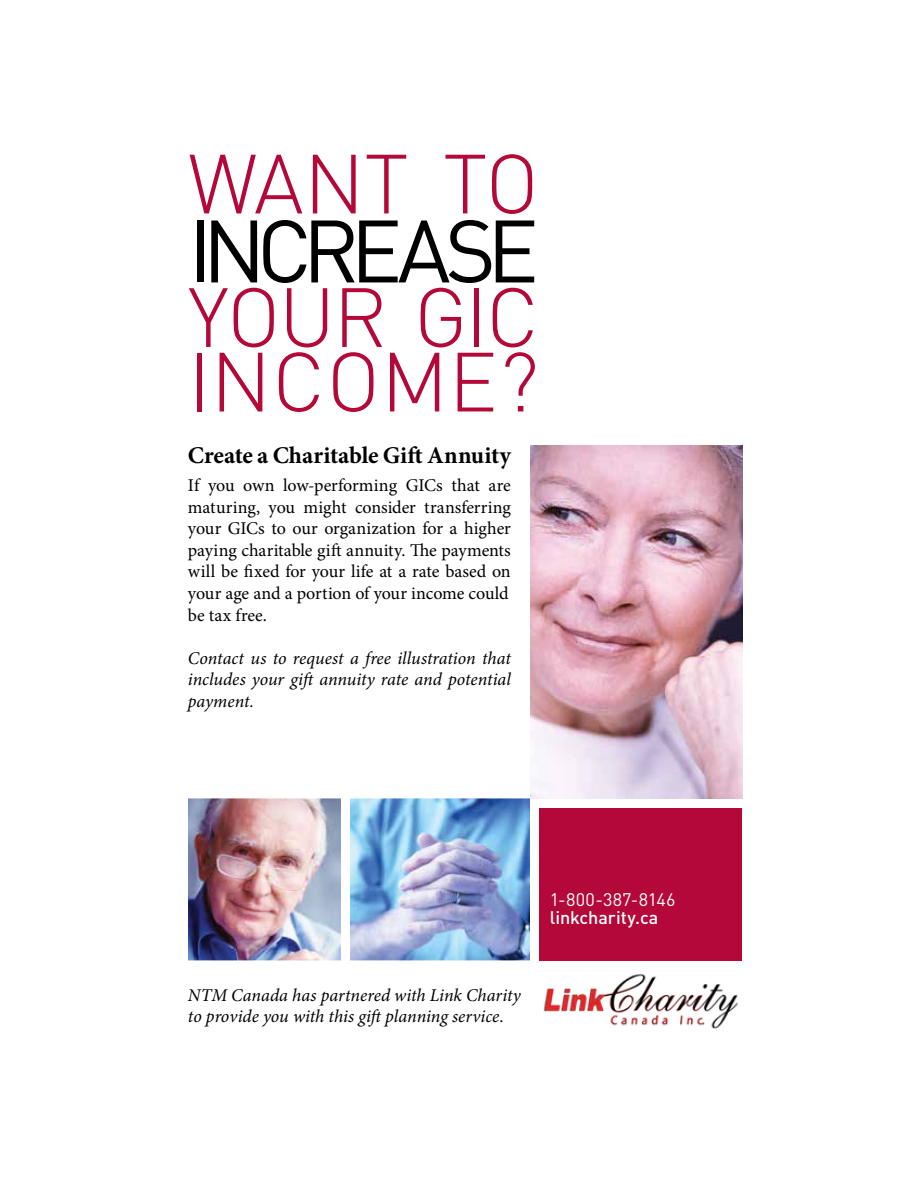
<style>
.page{position:relative;width:918px;height:1188px;background:#fff}
.page>*{position:absolute;margin:0;border:0;box-sizing:border-box;transform-origin:0 0}
.t1{font:87px "DIN Pro";letter-spacing:-.105em;color:#000}
.t2{font:300 82.5px/64.5px "DIN Pro";letter-spacing:-.015em;color:#b30838}
.t3{font:700 24px "Minion Pro";letter-spacing:-.005em;color:#000}
.t4{font:18px/21.6px "Minion Pro";letter-spacing:-.005em;color:#000;text-align:justify}
.t5{font:italic 18px/21.6px "Minion Pro";letter-spacing:-.005em;color:#000;text-align:justify}
.t6{font:18px "DIN Pro";letter-spacing:.015em;color:#fff}
.t7{font:500 18px "DIN Pro";color:#fff}
</style>
<div class="page">
<img style="left:188px;top:798px;width:356px;height:163px">
<div style="left:539px;top:808px;width:202px;height:152px;background:#b30838"></div>
<img style="left:530px;top:445px;width:212px;height:353px">
<img style="left:543px;top:974px;width:195px;height:55px">
<h2 class="t2" style="left:188px;top:144px;width:353px">WANT TO</h2>
<h1 class="t1" style="left:188px;top:183px;width:353px">INCREASE</h1>
<h2 class="t2" style="left:188px;top:278px;width:353px">YOUR GIC<br>INCOME?</h2>
<h3 class="t3" style="left:188px;top:438px;width:324px">Create a Charitable Gift Annuity</h3>
<p class="t4" style="left:188px;top:475px;width:324px">If you own low-performing GICs that are maturing, you might consider transferring your GICs to our organization for a higher paying charitable gift annuity. The payments will be fixed for your life at a rate based on your age and a portion of your income could be tax free.</p>
<p class="t5" style="left:188px;top:647px;width:324px">Contact us to request a free illustration that includes your gift annuity rate and potential payment.</p>
<p class="t5" style="left:188px;top:984px;width:334px">NTM Canada has partnered with Link Charity to provide you with this gift planning service.</p>
<p class="t6" style="left:550px;top:885px;width:127px">1-800-387-8146</p>
<p class="t7" style="left:550px;top:903px;width:110px">linkcharity.ca</p>
</div>
